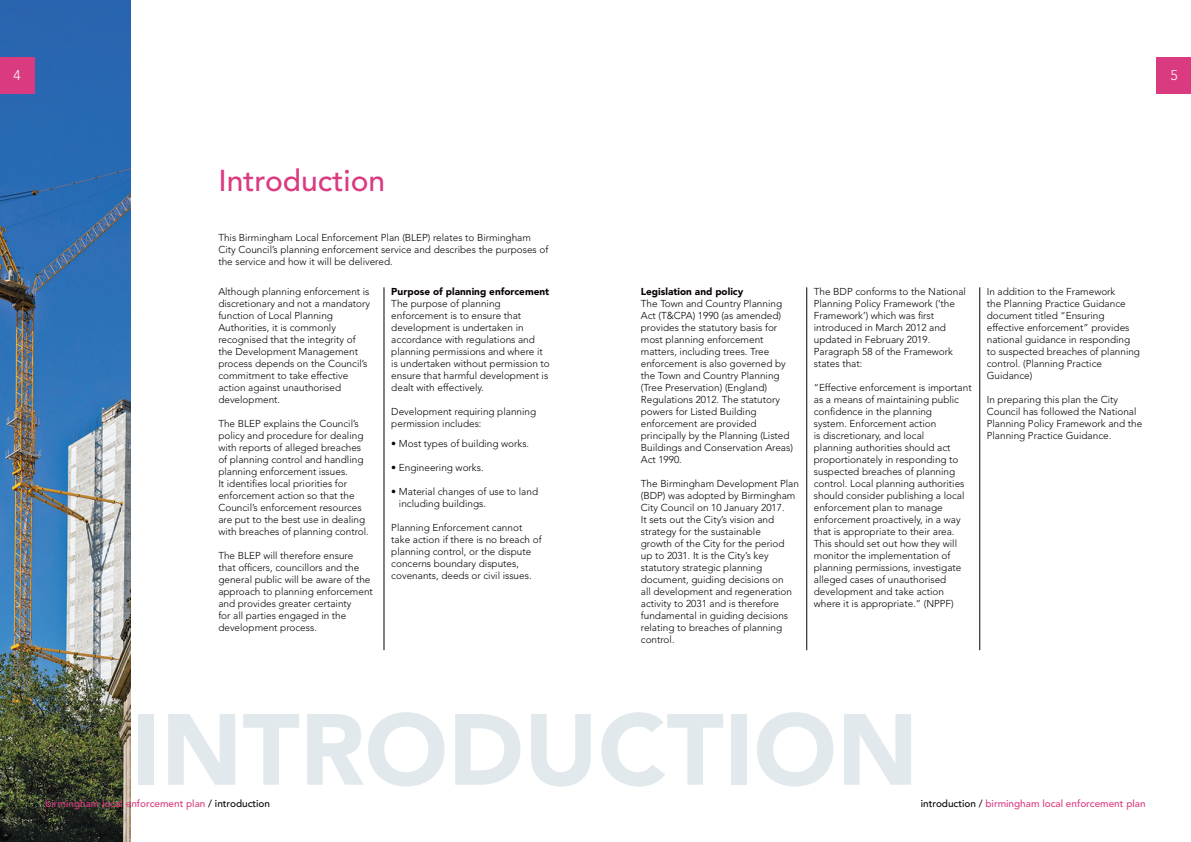
<style>
.page{position:relative;width:1191px;height:842px;background:#fff}
.page>*{position:absolute;margin:0;border:0;box-sizing:border-box;transform-origin:0 0}
.t1{font:900 100px "Avenir";color:#e2e9ed}
.t2{font:500 30px "Avenir";color:#da3b80}
.t3{font:300 14px "Avenir LT Std";color:#fff}
.t4{font:300 10px/12px "Avenir LT Std";color:#080302}
.t5{font:500 10px "Avenir";color:#da3b80}
.t6{font:900 10px "Avenir";color:#080302}
.s1{color:#080302}
</style>
<div class="page">
<img style="left:0;top:0;width:130px;height:842px">
<div style="left:1157px;top:57px;width:34px;height:37px;background:#da3b80"></div>
<hr style="left:806px;top:287px;width:1px;height:363px;background:#080302">
<hr style="left:979px;top:287px;width:1px;height:363px;background:#080302">
<div style="left:0;top:57px;width:34px;height:37px;background:#da3b80"></div>
<hr style="left:384px;top:287px;width:1px;height:363px;background:#080302">
<h3 class="t3" style="left:13px;top:67px;width:9px">4</h3>
<h3 class="t3" style="left:1170px;top:67px;width:9px">5</h3>
<h2 class="t2" style="left:218px;top:164px;width:168px">Introduction</h2>
<p class="t4" style="left:218px;top:232px;width:331px">This Birmingham Local Enforcement Plan (BLEP) relates to Birmingham<br>City Council’s planning enforcement service and describes the purposes of the service and how it will be delivered.</p>
<p class="t4" style="left:218px;top:285px;width:153px">Although planning enforcement is discretionary and not a mandatory function of Local Planning<br>Authorities, it is commonly recognised that the integrity of the Development Management process depends on the Council’s commitment to take effective action against unauthorised development.</p>
<p class="t4" style="left:218px;top:417px;width:152px">The BLEP explains the Council’s policy and procedure for dealing with reports of alleged breaches of planning control and handling planning enforcement issues.<br>It identifies local priorities for enforcement action so that the<br>Council’s enforcement resources are put to the best use in dealing with breaches of planning control.</p>
<p class="t4" style="left:218px;top:549px;width:156px">The BLEP will therefore ensure that officers, councillors and the general public will be aware of the approach to planning enforcement and provides greater certainty<br>for all parties engaged in the development process.</p>
<p class="t6" style="left:391px;top:285px;width:159px">Purpose of planning enforcement</p>
<p class="t4" style="left:391px;top:297px;width:160px">The purpose of planning enforcement is to ensure that development is undertaken in accordance with regulations and planning permissions and where it is undertaken without permission to ensure that harmful development is dealt with effectively.</p>
<p class="t4" style="left:391px;top:405px;width:146px">Development requiring planning permission includes:</p>
<p class="t4" style="left:391px;top:437px;width:139px">• Most types of building works.</p>
<p class="t4" style="left:391px;top:461px;width:94px">• Engineering works.</p>
<p class="t4" style="left:399px;top:485px;width:141px;text-indent:-8px">• Material changes of use to land including buildings.</p>
<p class="t4" style="left:391px;top:521px;width:152px">Planning Enforcement cannot take action if there is no breach of planning control, or the dispute concerns boundary disputes, covenants, deeds or civil issues.</p>
<p class="t6" style="left:641px;top:285px;width:104px">Legislation and policy</p>
<p class="t4" style="left:641px;top:297px;width:154px">The Town and Country Planning<br>Act (T&amp;CPA) 1990 (as amended) provides the statutory basis for most planning enforcement matters, including trees. Tree enforcement is also governed by the Town and Country Planning (Tree Preservation) (England)<br>Regulations 2012. The statutory powers for Listed Building enforcement are provided principally by the Planning (Listed<br>Buildings and Conservation Areas)<br>Act 1990.</p>
<p class="t4" style="left:641px;top:477px;width:160px">The Birmingham Development Plan (BDP) was adopted by Birmingham<br>City Council on 10 January 2017.<br>It sets out the City’s vision and strategy for the sustainable<br>growth of the City for the period<br>up to 2031. It is the City’s key statutory strategic planning document, guiding decisions on<br>all development and regeneration activity to 2031 and is therefore fundamental in guiding decisions relating to breaches of planning control.</p>
<p class="t4" style="left:814px;top:285px;width:154px">The BDP conforms to the National<br>Planning Policy Framework (‘the<br>Framework’) which was first introduced in March 2012 and updated in February 2019.<br>Paragraph 58 of the Framework states that:</p>
<p class="t4" style="left:814px;top:381px;width:159px">“Effective enforcement is important as a means of maintaining public confidence in the planning<br>system. Enforcement action<br>is discretionary, and local<br>planning authorities should act proportionately in responding to suspected breaches of planning control. Local planning authorities should consider publishing a local enforcement plan to manage enforcement proactively, in a way that is appropriate to their area.<br>This should set out how they will monitor the implementation of planning permissions, investigate alleged cases of unauthorised development and take action where it is appropriate.” (NPPF)</p>
<p class="t4" style="left:986px;top:285px;width:155px">In addition to the Framework<br>the Planning Practice Guidance document titled “Ensuring effective enforcement” provides national guidance in responding to suspected breaches of planning control. (Planning Practice<br>Guidance)</p>
<p class="t4" style="left:986px;top:393px;width:157px">In preparing this plan the City<br>Council has followed the National<br>Planning Policy Framework and the<br>Planning Practice Guidance.</p>
<h1 class="t1" style="left:131px;top:689px;width:788px">INTRODUCTION</h1>
<p class="t5" style="left:45px;top:798px;width:226px">birmingham local enforcement plan <span class="s1">/ introduction</span></p>
<p class="t5" style="left:920px;top:798px;width:226px"><span class="s1">introduction /</span> birmingham local enforcement plan</p>
</div>
